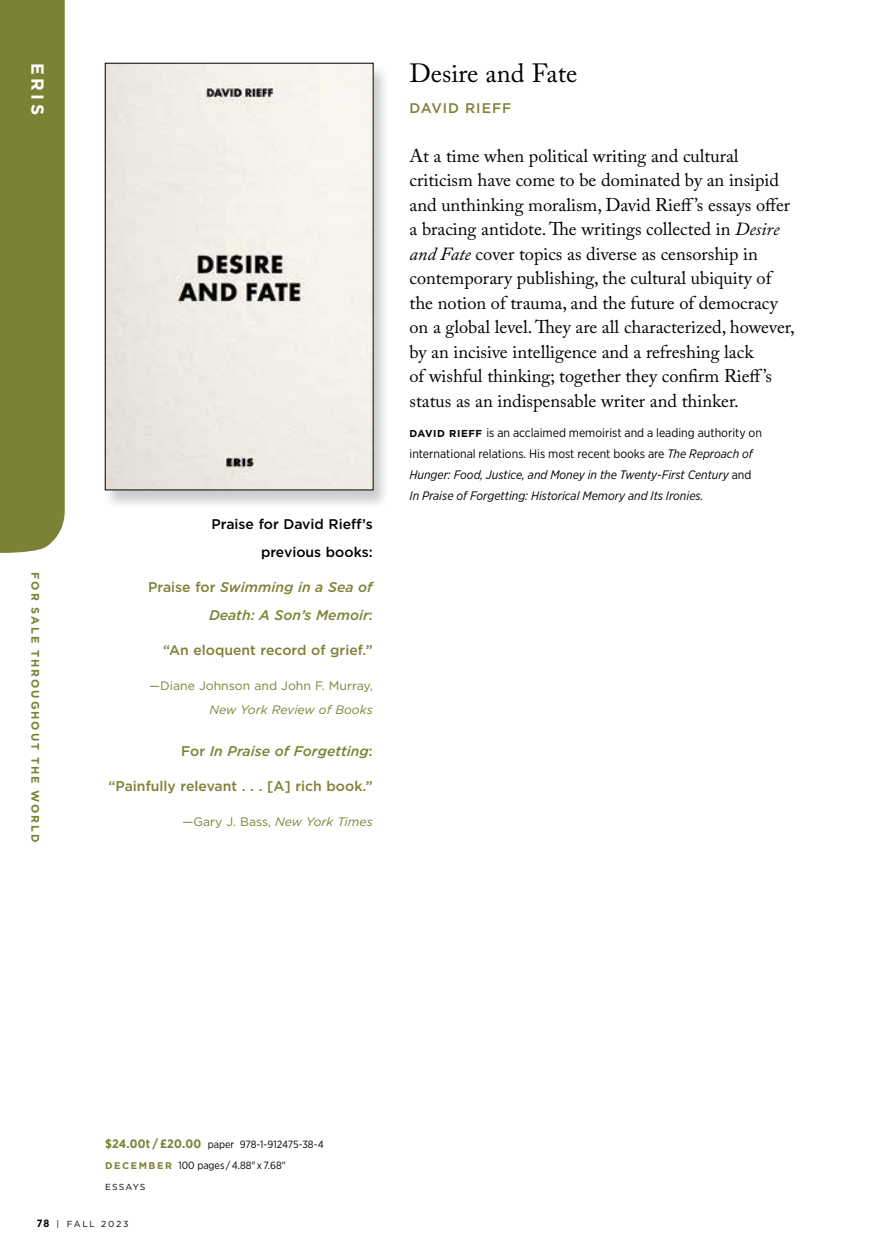
<style>
.page{position:relative;width:882px;height:1260px;background:#fff}
.page>*{position:absolute;margin:0;border:0;box-sizing:border-box;transform-origin:0 0}
.t1{font:26.25px "Adobe Caslon Pro";color:#000}
.t2{font:18.38px/24.5px "Adobe Caslon Pro";color:#000}
.t3{font:700 17.5px "Gotham";color:#fff}
.t4{font:italic 500 14px/28px "Gotham";color:#7c8234;text-align:right}
.t5{font:500 14px "Gotham";color:#7c8234}
.t6{font:500 14px/28px "Gotham";color:#000;text-align:right}
.t7{font:500 14px "Gotham";letter-spacing:.07em;color:#7c8234}
.t8{font:italic 12.25px/21px "Gotham Narrow";color:#000}
.t9{font:12.25px "Gotham";color:#7c8234}
.t10{font:italic 12.25px "Gotham";color:#7c8234}
.t11{font:700 10.85px "Gotham";letter-spacing:.18em;color:#7c8234}
.t12{font:10.5px/21px "Gotham Narrow";color:#000}
.t13{font:8.75px "Gotham";letter-spacing:.2em;color:#000}
.t14{font:8.75px "Gotham";letter-spacing:.14em;color:#000}
.s1{font-style:normal}
.s2{font-style:italic}
.s3{font-family:"Gotham";font-weight:700;font-style:normal;font-size:10.15px}
.s4{font-weight:700;font-size:12.25px;color:#7c8234}
.s5{font-family:"Gotham";font-weight:700;font-size:9.62px;color:#7c8234}
.s6{font-family:"Gotham Narrow";font-weight:700;font-size:10.5px}
</style>
<div class="page">
<div style="left:102px;top:64px;width:288px;height:446px;background:#000;opacity:.2"></div>
<img style="left:107px;top:65px;width:264px;height:423px">
<div style="left:0;top:0;width:65px;height:553px;background:#7c8234"></div>
<p class="t3" style="left:49px;top:63px;width:53px;rotate:90deg">ERIS</p>
<p class="t11" style="left:43px;top:572px;width:272px;rotate:90deg">FOR SALE THROUGHOUT THE WORLD</p>
<p class="t6" style="left:212px;top:509px;width:163px">Praise for David Rieff’s previous books:</p>
<p class="t4" style="left:148px;top:572px;width:226px"><span class="s1">Praise for</span> Swimming in a Sea of<br>Death: A Son’s Memoir<span class="s1">:</span></p>
<p class="t5" style="left:163px;top:640px;width:211px">“An eloquent record of grief.”</p>
<p class="t9" style="left:149px;top:677px;width:225px">—Diane Johnson and John F. Murray,</p>
<p class="t10" style="left:210px;top:702px;width:165px">New York Review of Books</p>
<p class="t4" style="left:181px;top:737px;width:193px"><span class="s1">For</span> In Praise of Forgetting<span class="s1">:</span></p>
<p class="t5" style="left:109px;top:777px;width:266px">“Painfully relevant . . . [A] rich book.”</p>
<p class="t9" style="left:183px;top:814px;width:192px">—Gary J. Bass, <span class="s2">New York Times</span></p>
<h1 class="t1" style="left:410px;top:58px;width:169px">Desire and Fate</h1>
<p class="t7" style="left:410px;top:99px;width:103px">DAVID RIEFF</p>
<p class="t2" style="left:410px;top:143px;width:387px">At a time when political writing and cultural criticism have come to be dominated by an insipid and unthinking moralism, David Rieff’s essays offer a bracing antidote. The writings collected in <span class="s2">Desire and Fate</span> cover topics as diverse as censorship in contemporary publishing, the cultural ubiquity of the notion of trauma, and the future of democracy on a global level. They are all characterized, however, by an incisive intelligence and a refreshing lack<br>of wishful thinking; together they confirm Rieff’s status as an indispensable writer and thinker.</p>
<p class="t8" style="left:409px;top:422px;width:354px"><span class="s3">DAVID RIEFF</span> <span class="s1">is an acclaimed memoirist and a leading authority on international relations. His most recent books are</span> The Reproach of Hunger: Food, Justice, and Money in the Twenty-First Century <span class="s1">and </span>In Praise of Forgetting: Historical Memory and Its Ironies.</p>
<p class="t12" style="left:105px;top:1134px;width:220px"><span class="s4">$24.00t / £20.00</span> paper 978-1-912475-38-4<br><span class="s5">D E C E M B E R</span> 100 pages / 4.88" x 7.68"</p>
<p class="t14" style="left:105px;top:1181px;width:42px">ESSAYS</p>
<p class="t13" style="left:37px;top:1218px;width:93px"><span class="s6">78</span> | FALL 2023</p>
</div>
